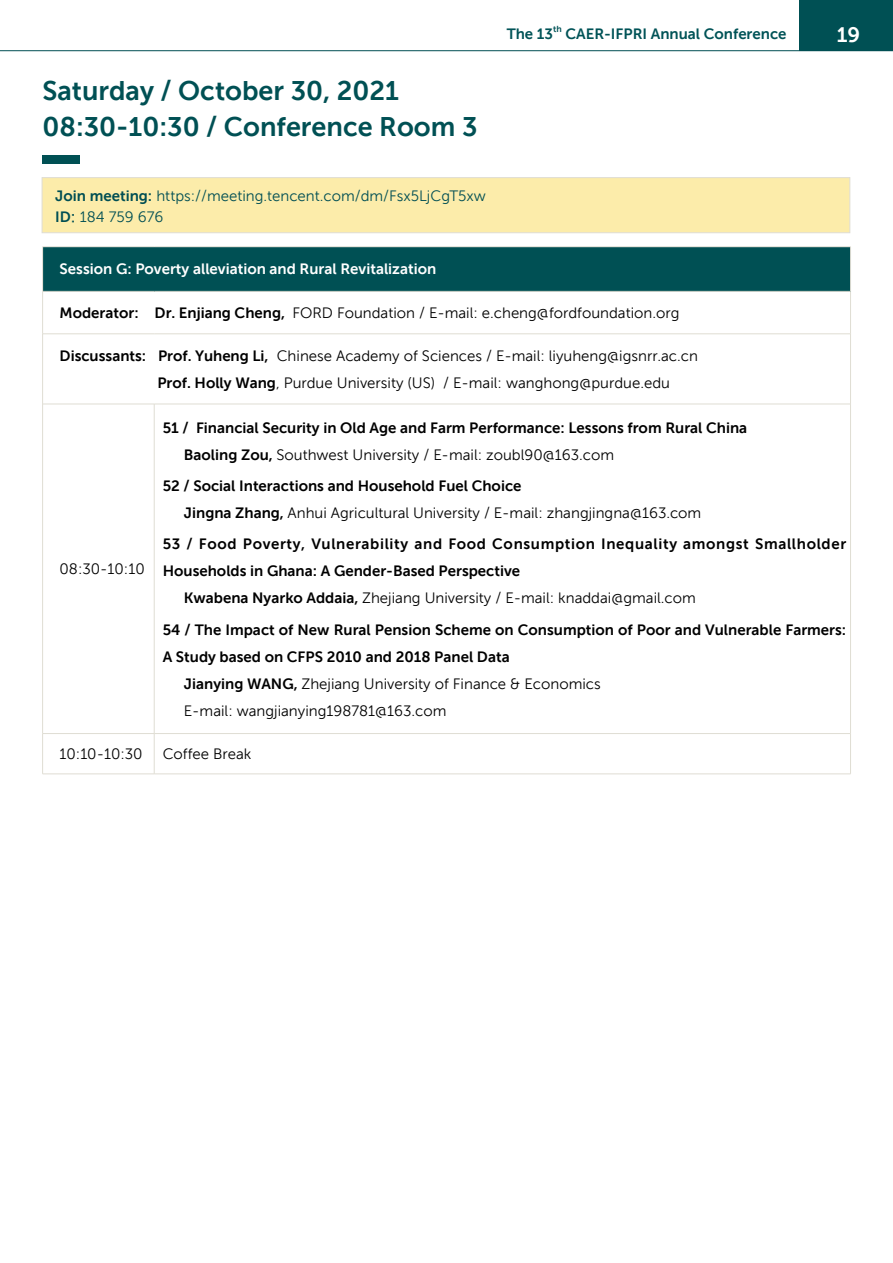
<style>
.page{position:relative;width:893px;height:1263px;background:#fff}
.page>*{position:absolute;margin:0;border:0;box-sizing:border-box;transform-origin:0 0}
.t1{font:27px/36px "Museo Sans 700";color:#005054}
.t2{font:21px "Museo Sans 700";color:#fff}
.t3{font:15px/27px "Museo Sans 300";color:#000}
.t4{font:15px/27px "Museo Sans 700";color:#000}
.t5{font:15px/27px "Museo Sans 700";letter-spacing:.045em;color:#000}
.t6{font:15px/21px "Museo Sans 300";color:#004e53}
.t7{font:15px "Museo Sans 700";color:#fff}
.t8{font:15px "Museo Sans 700";color:#005357}
.t9{font:8.7px "Museo Sans 700";color:#005357}
.s1{font-family:"Museo Sans 700"}
.s2{font-family:"FZLTHJW GB1 0"}
</style>
<div class="page">
<div style="left:799px;top:0;width:94px;height:51px;background:#005054"></div>
<hr style="left:0;top:50px;width:893px;height:1px;background:#004e53">
<div style="left:42px;top:178px;width:808px;height:55px;background:#fcecaa;border:1px solid #dfddd3"></div>
<div style="left:43px;top:247px;width:807px;height:44px;background:#005054"></div>
<hr style="left:43px;top:246px;width:111px;height:1px;background:#dfddd3">
<hr style="left:42px;top:247px;width:1px;height:44px;background:#dfddd3">
<hr style="left:154px;top:246px;width:697px;height:1px;background:#dfddd3">
<hr style="left:43px;top:291px;width:111px;height:1px;background:#dfddd3">
<hr style="left:154px;top:291px;width:696px;height:1px;background:#dfddd3">
<hr style="left:43px;top:774px;width:111px;height:1px;background:#dfddd3">
<hr style="left:154px;top:774px;width:697px;height:1px;background:#dfddd3">
<hr style="left:850px;top:247px;width:1px;height:44px;background:#dfddd3">
<hr style="left:42px;top:291px;width:1px;height:43px;background:#dfddd3">
<hr style="left:850px;top:291px;width:1px;height:43px;background:#dfddd3">
<hr style="left:43px;top:334px;width:111px;height:1px;background:#dfddd3">
<hr style="left:42px;top:334px;width:1px;height:70px;background:#dfddd3">
<hr style="left:154px;top:334px;width:697px;height:1px;background:#dfddd3">
<hr style="left:850px;top:334px;width:1px;height:70px;background:#dfddd3">
<hr style="left:43px;top:404px;width:111px;height:1px;background:#dfddd3">
<hr style="left:42px;top:404px;width:1px;height:329px;background:#dfddd3">
<hr style="left:154px;top:404px;width:697px;height:1px;background:#dfddd3">
<hr style="left:154px;top:404px;width:1px;height:329px;background:#dfddd3">
<hr style="left:850px;top:404px;width:1px;height:329px;background:#dfddd3">
<hr style="left:43px;top:733px;width:111px;height:1px;background:#dfddd3">
<hr style="left:42px;top:734px;width:1px;height:40px;background:#dfddd3">
<hr style="left:154px;top:733px;width:697px;height:1px;background:#dfddd3">
<hr style="left:154px;top:734px;width:1px;height:40px;background:#dfddd3">
<hr style="left:850px;top:734px;width:1px;height:40px;background:#dfddd3">
<div style="left:43px;top:155px;width:37px;height:9px;background:#005054"></div>
<h1 class="t1" style="left:43px;top:73px;width:436px">Saturday / October 30, 2021<br>08:30-10:30 / Conference Room 3</h1>
<p class="t6" style="left:55px;top:185px;width:432px"><span class="s1">Join meeting:</span> https://meeting.tencent.com/dm/Fsx5LjCgT5xw<br><span class="s1">ID</span><span class="s2">:</span> 184 759 676</p>
<p class="t8" style="left:507px;top:25px;width:48px">The 13</p>
<p class="t9" style="left:553px;top:24px;width:10px">th</p>
<p class="t8" style="left:565px;top:25px;width:223px">CAER-IFPRI Annual Conference</p>
<h2 class="t2" style="left:837px;top:23px;width:25px">19</h2>
<p class="t7" style="left:60px;top:261px;width:378px">Session G: Poverty alleviation and Rural Revitalization</p>
<p class="t3" style="left:60px;top:299px;width:621px"><span class="s1">Moderator: Dr. Enjiang Cheng,</span> FORD Foundation / E-mail: e.cheng@fordfoundation.org</p>
<p class="t3" style="left:157px;top:342px;width:542px;text-indent:-98px"><span class="s1">Discussants: Prof. Yuheng Li,</span> Chinese Academy of Sciences / E-mail: liyuheng@igsnrr.ac.cn<br><span class="s1">Prof. Holly Wang</span>, Purdue University (US) / E-mail: wanghong@purdue.edu</p>
<p class="t3" style="left:60px;top:555px;width:87px">08:30-10:10</p>
<p class="t4" style="left:163px;top:414px;width:586px">51 / Financial Security in Old Age and Farm Performance: Lessons from Rural China</p>
<p class="t3" style="left:184px;top:441px;width:432px"><span class="s1">Baoling Zou,</span> Southwest University / E-mail: zoubl90@163.com</p>
<p class="t4" style="left:163px;top:472px;width:360px">52 / Social Interactions and Household Fuel Choice</p>
<p class="t3" style="left:184px;top:499px;width:519px"><span class="s1">Jingna Zhang,</span> Anhui Agricultural University / E-mail: zhangjingna@163.com</p>
<p class="t5" style="left:163px;top:531px;width:685px">53 / Food Poverty, Vulnerability and Food Consumption Inequality amongst Smallholder<br>Households in Ghana: A Gender-Based Perspective</p>
<p class="t3" style="left:184px;top:585px;width:513px"><span class="s1">Kwabena Nyarko Addaia,</span> Zhejiang University / E-mail: knaddai@gmail.com</p>
<p class="t4" style="left:163px;top:616px;width:685px">54 / The Impact of New Rural Pension Scheme on Consumption of Poor and Vulnerable Farmers:<br>A Study based on CFPS 2010 and 2018 Panel Data</p>
<p class="t3" style="left:184px;top:670px;width:418px"><span class="s1">Jianying WANG,</span> Zhejiang University of Finance &amp; Economics<br>E-mail: wangjianying198781@163.com</p>
<p class="t3" style="left:60px;top:740px;width:85px">10:10-10:30</p>
<p class="t3" style="left:163px;top:740px;width:90px">Coffee Break</p>
</div>
